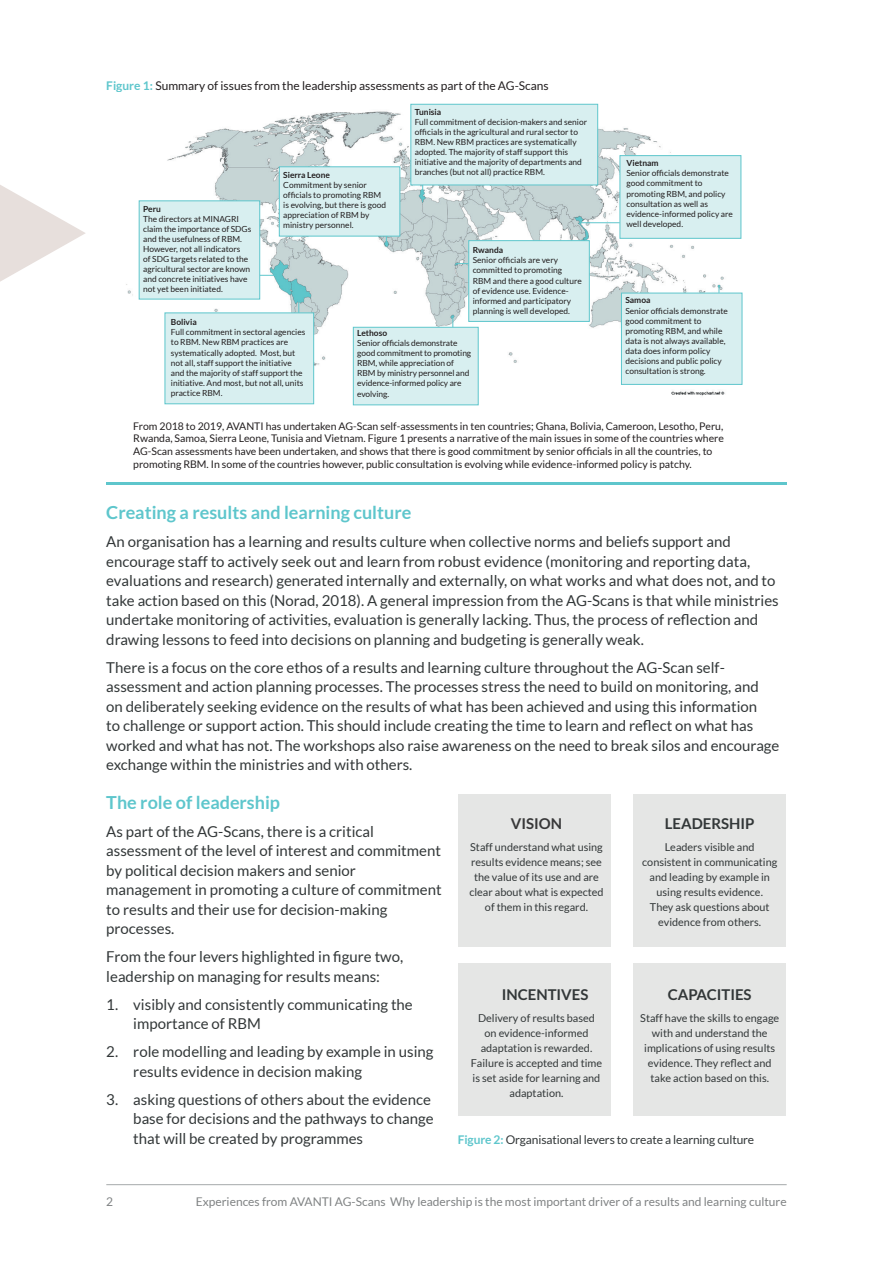
<style>
.page{position:relative;width:893px;height:1263px;background:#fff}
.page>*{position:absolute;margin:0;border:0;box-sizing:border-box;transform-origin:0 0}
.t1{font:700 18px "Lato";color:#5ec6cc}
.t2{font:15px/19.5px "Lato";color:#323738}
.t3{font:700 15px "Lato";color:#323738}
.t4{font:700 15px "Lato";color:#383839}
.t5{font:12px "Lato";color:#7f8283}
.t6{font:12px "Lato";color:#231f20}
.t7{font:12px "Lato";letter-spacing:-.01em;color:#323738}
.t8{font:10.8px/15px "Lato";color:#323738;text-align:center}
.t9{font:10.5px/12.6px "Lato";color:#231f20}
.t10{font:8.4px/10.1px "Lato";color:#231f20}
.t11{font:700 8.4px "Lato";color:#231f20}
.s1{font-weight:700;color:#5ec6cc}
</style>
<div class="page">
<div style="left:459px;top:794px;width:152px;height:152px;background:#e5e6e5"></div>
<div style="left:633px;top:794px;width:153px;height:152px;background:#e5e6e5"></div>
<div style="left:459px;top:964px;width:152px;height:152px;background:#e5e6e5"></div>
<div style="left:633px;top:964px;width:153px;height:152px;background:#e5e6e5"></div>
<img style="left:126px;top:103px;width:616px;height:301px">
<div style="left:621px;top:293px;width:121px;height:92px;background:#d8eff0;border:1px solid #5ec6cc"></div>
<div style="left:353px;top:327px;width:125px;height:78px;background:#d8eff0;border:1px solid #5ec6cc"></div>
<div style="left:139px;top:201px;width:121px;height:98px;background:#d8eff0;border:1px solid #5ec6cc"></div>
<div style="left:165px;top:313px;width:149px;height:91px;background:#d8eff0;border:1px solid #5ec6cc"></div>
<div style="left:620px;top:155px;width:121px;height:83px;background:#d8eff0;border:1px solid #5ec6cc"></div>
<div style="left:411px;top:104px;width:187px;height:81px;background:#d8eff0;border:1px solid #5ec6cc"></div>
<div style="left:469px;top:240px;width:120px;height:82px;background:#d8eff0;border:1px solid #5ec6cc"></div>
<div style="left:279px;top:167px;width:121px;height:69px;background:#d8eff0;border:1px solid #5ec6cc"></div>
<svg style="left:298px;top:298px;width:1px;height:15px"></svg>
<svg style="left:260px;top:275px;width:17px;height:1px"></svg>
<hr style="left:580px;top:222px;width:40px;height:1px;background:#5ec6cc">
<svg style="left:456px;top:263px;width:13px;height:1px"></svg>
<hr style="left:106px;top:1184px;width:681px;height:1px;background:#a6a9aa">
<svg style="left:0;top:185px;width:86px;height:97px"></svg>
<hr style="left:106px;top:483px;width:681px;height:2px;background:#5ec6cc">
<p class="t6" style="left:106px;top:79px;width:444px"><span class="s1">Figure 1:</span> Summary of issues from the leadership assessments as part of the AG-Scans</p>
<p class="t11" style="left:143px;top:204px;width:19px">Peru</p>
<p class="t10" style="left:143px;top:213px;width:110px">The directors at MINAGRI claim the importance of SDGs and the usefulness of RBM.<br>However, not all indicators<br>of SDG targets related to the agricultural sector are known and concrete initiatives have not yet been initiated.</p>
<p class="t11" style="left:283px;top:170px;width:48px">Sierra Leone</p>
<p class="t10" style="left:283px;top:179px;width:104px">Commitment by senior officials to promoting RBM is evolving, but there is good appreciation of RBM by ministry personnel.</p>
<p class="t11" style="left:415px;top:107px;width:28px">Tunisia</p>
<p class="t10" style="left:415px;top:117px;width:174px">Full commitment of decision-makers and senior officials in the agricultural and rural sector to RBM. New RBM practices are systematically adopted. The majority of staff support this initiative and the majority of departments and branches (but not all) practice RBM.</p>
<p class="t11" style="left:473px;top:245px;width:32px">Rwanda</p>
<p class="t10" style="left:473px;top:255px;width:111px">Senior officials are very committed to promoting<br>RBM and there a good culture of evidence use. Evidence&shy;informed and participatory planning is well developed.</p>
<p class="t11" style="left:171px;top:317px;width:27px">Bolivia</p>
<p class="t10" style="left:171px;top:327px;width:136px">Full commitment in sectoral agencies to RBM. New RBM practices are systematically adopted. Most, but not all, staff support the initiative and the majority of staff support the initiative. And most, but not all, units practice RBM.</p>
<p class="t11" style="left:357px;top:328px;width:31px">Lethoso</p>
<p class="t10" style="left:357px;top:338px;width:115px">Senior officials demonstrate good commitment to promoting<br>RBM, while appreciation of<br>RBM by ministry personnel and evidence-informed policy are evolving.</p>
<p class="t11" style="left:626px;top:158px;width:34px">Vietnam</p>
<p class="t10" style="left:626px;top:168px;width:108px">Senior officials demonstrate good commitment to promoting RBM, and policy consultation as well as evidence-informed policy are well developed.</p>
<p class="t11" style="left:625px;top:296px;width:27px">Samoa</p>
<p class="t10" style="left:625px;top:305px;width:104px">Senior officials demonstrate good commitment to promoting RBM, and while data is not always available, data does inform policy decisions and public policy consultation is strong.</p>
<p class="t9" style="left:133px;top:420px;width:592px">From 2018 to 2019, AVANTI has undertaken AG-Scan self-assessments in ten countries; Ghana, Bolivia, Cameroon, Lesotho, Peru, Rwanda, Samoa, Sierra Leone, Tunisia and Vietnam. Figure 1 presents a narrative of the main issues in some of the countries where AG-Scan assessments have been undertaken, and shows that there is good commitment by senior officials in all the countries, to promoting RBM. In some of the countries however, public consultation is evolving while evidence-informed policy is patchy.</p>
<p class="t1" style="left:106px;top:502px;width:306px">Creating a results and learning culture</p>
<p class="t2" style="left:106px;top:532px;width:674px">An organisation has a learning and results culture when collective norms and beliefs support and encourage staff to actively seek out and learn from robust evidence (monitoring and reporting data, evaluations and research) generated internally and externally, on what works and what does not, and to take action based on this (Norad, 2018). A general impression from the AG-Scans is that while ministries undertake monitoring of activities, evaluation is generally lacking. Thus, the process of reflection and drawing lessons to feed into decisions on planning and budgeting is generally weak.</p>
<p class="t2" style="left:106px;top:657px;width:675px">There is a focus on the core ethos of a results and learning culture throughout the AG-Scan self&shy;assessment and action planning processes. The processes stress the need to build on monitoring, and<br>on deliberately seeking evidence on the results of what has been achieved and using this information<br>to challenge or support action. This should include creating the time to learn and reflect on what has worked and what has not. The workshops also raise awareness on the need to break silos and encourage exchange within the ministries and with others.</p>
<p class="t1" style="left:106px;top:792px;width:175px">The role of leadership</p>
<p class="t2" style="left:106px;top:821px;width:337px">As part of the AG-Scans, there is a critical assessment of the level of interest and commitment by political decision makers and senior management in promoting a culture of commitment to results and their use for decision-making processes.</p>
<p class="t2" style="left:106px;top:947px;width:298px">From the four levers highlighted in figure two, leadership on managing for results means:</p>
<p class="t2" style="left:133px;top:994px;width:281px;text-indent:-27px">1. visibly and consistently communicating the importance of RBM</p>
<p class="t2" style="left:133px;top:1042px;width:302px;text-indent:-27px">2. role modelling and leading by example in using results evidence in decision making</p>
<p class="t2" style="left:133px;top:1089px;width:302px;text-indent:-27px">3. asking questions of others about the evidence base for decisions and the pathways to change that will be created by programmes</p>
<p class="t4" style="left:511px;top:814px;width:53px">VISION</p>
<p class="t8" style="left:469px;top:840px;width:136px">Staff understand what using results evidence means; see the value of its use and are clear about what is expected of them in this regard.</p>
<p class="t3" style="left:665px;top:814px;width:91px">LEADERSHIP</p>
<p class="t8" style="left:642px;top:840px;width:137px">Leaders visible and consistent in communicating and leading by example in using results evidence.<br>They ask questions about evidence from others.</p>
<p class="t3" style="left:502px;top:986px;width:88px">INCENTIVES</p>
<p class="t8" style="left:471px;top:1011px;width:133px">Delivery of results based on evidence-informed adaptation is rewarded.<br>Failure is accepted and time is set aside for learning and adaptation.</p>
<p class="t3" style="left:668px;top:986px;width:85px">CAPACITIES</p>
<p class="t8" style="left:640px;top:1011px;width:140px">Staff have the skills to engage with and understand the implications of using results evidence. They reflect and take action based on this.</p>
<p class="t7" style="left:458px;top:1133px;width:298px"><span class="s1">Figure 2:</span> Organisational levers to create a learning culture</p>
<p class="t5" style="left:106px;top:1195px;width:8px">2</p>
<p class="t5" style="left:196px;top:1195px;width:592px">Experiences from AVANTI AG-Scans Why leadership is the most important driver of a results and learning culture</p>
</div>
